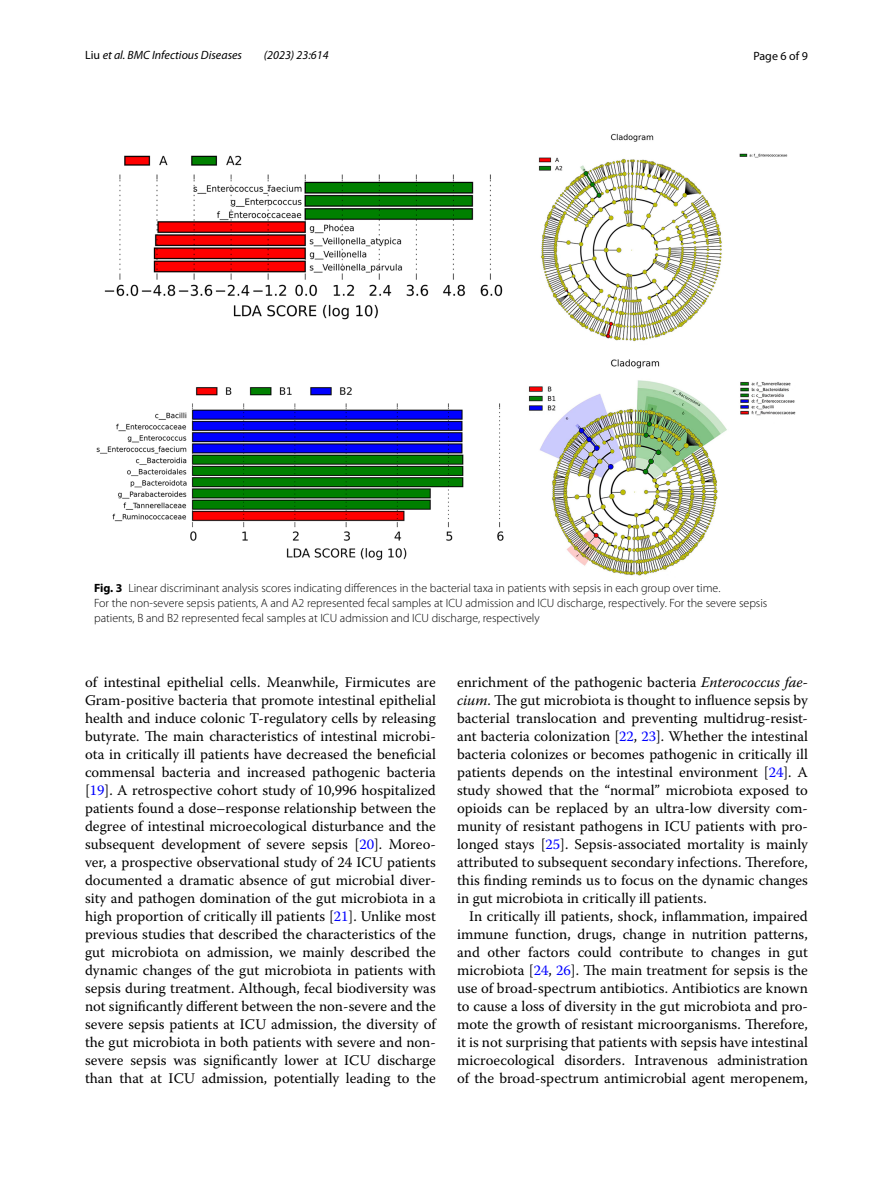
<style>
.page{position:relative;width:893px;height:1187px;background:#fff}
.page>*{position:absolute;margin:0;border:0;box-sizing:border-box;transform-origin:0 0}
.t1{font:14.7px/18px "Warnock Pro";color:#000;text-align:justify}
.t2{font:300 12px/15px "Myriad Pro";color:#000}
.t3{font:italic 12px "Myriad Pro";color:#000}
.t4{font:12px "Myriad Pro";color:#000}
.s1{font-style:normal}
.s2{font-weight:700}
.s3{color:#00f}
.s4{font-style:italic}
</style>
<div class="page">
<img style="left:96px;top:133px;width:700px;height:443px">
<p class="t3" style="left:85px;top:48px;width:159px"><span class="s1">Liu</span> et al. BMC Infectious Diseases</p>
<p class="t3" style="left:264px;top:48px;width:66px">(2023) 23:614</p>
<p class="t4" style="left:753px;top:48px;width:56px">Page 6 of 9</p>
<p class="t2" style="left:94px;top:581px;width:675px"><span class="s2">Fig. 3</span> Linear discriminant analysis scores indicating differences in the bacterial taxa in patients with sepsis in each group over time.<br>For the non-severe sepsis patients, A and A2 represented fecal samples at ICU admission and ICU discharge, respectively. For the severe sepsis patients, B and B2 represented fecal samples at ICU admission and ICU discharge, respectively</p>
<p class="t1" style="left:85px;top:672px;width:352px">of intestinal epithelial cells. Meanwhile, Firmicutes are Gram-positive bacteria that promote intestinal epithelial health and induce colonic T-regulatory cells by releasing butyrate. The main characteristics of intestinal microbi&shy;ota in critically ill patients have decreased the beneficial commensal bacteria and increased pathogenic bacteria [<span class="s3">19</span>]. A retrospective cohort study of 10,996 hospitalized patients found a dose–response relationship between the degree of intestinal microecological disturbance and the subsequent development of severe sepsis [<span class="s3">20</span>]. Moreo&shy;ver, a prospective observational study of 24 ICU patients documented a dramatic absence of gut microbial diver&shy;sity and pathogen domination of the gut microbiota in a high proportion of critically ill patients [<span class="s3">21</span>]. Unlike most previous studies that described the characteristics of the gut microbiota on admission, we mainly described the dynamic changes of the gut microbiota in patients with sepsis during treatment. Although, fecal biodiversity was not significantly different between the non-severe and the severe sepsis patients at ICU admission, the diversity of the gut microbiota in both patients with severe and non&shy;severe sepsis was significantly lower at ICU discharge than that at ICU admission, potentially leading to the</p>
<p class="t1" style="left:457px;top:672px;width:352px">enrichment of the pathogenic bacteria <span class="s4">Enterococcus fae&shy;cium</span>. The gut microbiota is thought to influence sepsis by bacterial translocation and preventing multidrug-resist&shy;ant bacteria colonization [<span class="s3">22</span>, <span class="s3">23</span>]. Whether the intestinal bacteria colonizes or becomes pathogenic in critically ill patients depends on the intestinal environment [<span class="s3">24</span>]. A study showed that the “normal” microbiota exposed to opioids can be replaced by an ultra-low diversity com&shy;munity of resistant pathogens in ICU patients with pro&shy;longed stays [<span class="s3">25</span>]. Sepsis-associated mortality is mainly attributed to subsequent secondary infections. Therefore, this finding reminds us to focus on the dynamic changes in gut microbiota in critically ill patients.</p>
<p class="t1" style="left:457px;top:906px;width:352px;text-indent:12px">In critically ill patients, shock, inflammation, impaired immune function, drugs, change in nutrition patterns, and other factors could contribute to changes in gut microbiota [<span class="s3">24</span>, <span class="s3">26</span>]. The main treatment for sepsis is the use of broad-spectrum antibiotics. Antibiotics are known to cause a loss of diversity in the gut microbiota and pro&shy;mote the growth of resistant microorganisms. Therefore, it is not surprising that patients with sepsis have intestinal microecological disorders. Intravenous administration of the broad-spectrum antimicrobial agent meropenem,</p>
</div>
